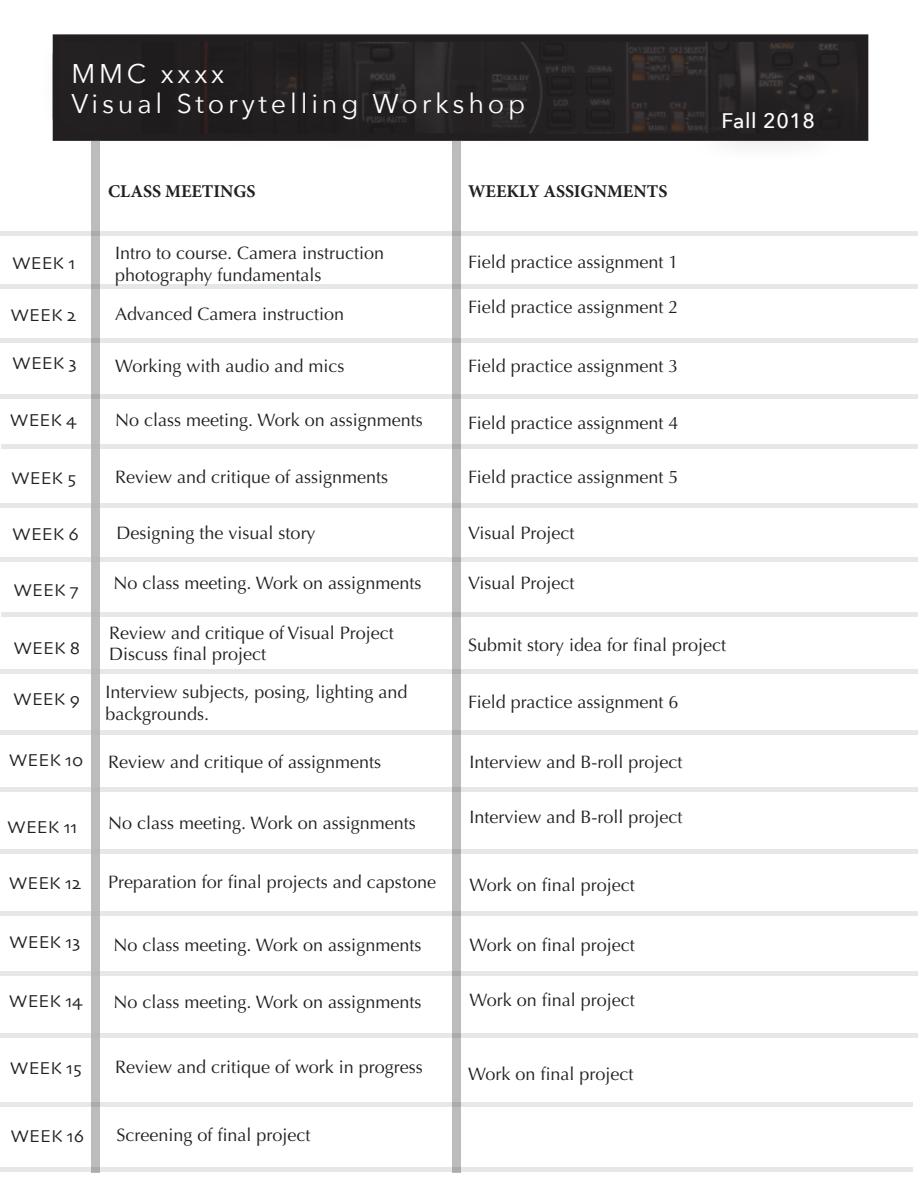
<style>
.page{position:relative;width:918px;height:1188px;background:#fff}
.page>*{position:absolute;margin:0;border:0;box-sizing:border-box;transform-origin:0 0}
.t1{font:27px "Avenir Next";letter-spacing:.14em;color:#fff}
.t2{font:500 21px "Avenir Next";letter-spacing:.03em;color:#fff}
.t3{font:18px/21.6px "Optima";color:#231f20}
.t4{font:18px "Skia Regular 1 1";color:#231f20}
.t5{font:700 18px "Minion Pro";color:#231f20}
</style>
<div class="page">
<hr style="left:0;top:1103px;width:913px;height:4px;background:#e6e7e8">
<div style="left:0;top:1167px;width:913px;height:5px;background:#e6e7e8"></div>
<div style="left:0;top:231px;width:918px;height:5px;background:#e6e7e8"></div>
<hr style="left:0;top:339px;width:918px;height:4px;background:#e6e7e8">
<hr style="left:0;top:284px;width:918px;height:4px;background:#e6e7e8">
<div style="left:0;top:394px;width:918px;height:5px;background:#e6e7e8"></div>
<div style="left:91px;top:141px;width:9px;height:1031px;background:#bdbcbc"></div>
<svg style="left:53px;top:38px;width:812px;height:98px;background:#2a2627"></svg>
<div style="left:53px;top:34px;width:815px;height:107px;border:8px solid #231f20"></div>
<div style="left:38px;top:29px;width:520px;height:124px;background:#231f20;opacity:.59"></div>
<div style="left:688px;top:77px;width:160px;height:87px;background:#231f20;opacity:.59"></div>
<div style="left:2px;top:444px;width:916px;height:5px;background:#e6e7e8"></div>
<div style="left:0;top:503px;width:918px;height:5px;background:#e6e7e8"></div>
<hr style="left:0;top:557px;width:918px;height:4px;background:#e6e7e8">
<div style="left:2px;top:612px;width:916px;height:5px;background:#e6e7e8"></div>
<hr style="left:0;top:670px;width:918px;height:4px;background:#e6e7e8">
<hr style="left:0;top:730px;width:918px;height:4px;background:#e6e7e8">
<div style="left:0;top:787px;width:918px;height:5px;background:#e6e7e8"></div>
<div style="left:0;top:849px;width:918px;height:5px;background:#e6e7e8"></div>
<hr style="left:0;top:912px;width:918px;height:4px;background:#e6e7e8">
<hr style="left:0;top:971px;width:918px;height:4px;background:#e6e7e8">
<div style="left:0;top:1033px;width:918px;height:5px;background:#e6e7e8"></div>
<svg style="left:452px;top:141px;width:9px;height:1031px;background:#bbbaba"></svg>
<p class="t1" style="left:72px;top:51px;width:154px">MMC xxxx</p>
<p class="t1" style="left:72px;top:81px;width:455px">Visual Storytelling Workshop</p>
<p class="t4" style="left:12px;top:253px;width:65px">WEEK 1</p>
<p class="t4" style="left:10px;top:305px;width:67px">WEEK 2</p>
<p class="t4" style="left:12px;top:353px;width:66px">WEEK 3</p>
<p class="t4" style="left:10px;top:410px;width:68px">WEEK 4</p>
<p class="t4" style="left:11px;top:467px;width:67px">WEEK 5</p>
<p class="t4" style="left:12px;top:523px;width:68px">WEEK 6</p>
<p class="t4" style="left:13px;top:580px;width:67px">WEEK 7</p>
<p class="t5" style="left:108px;top:179px;width:149px">CLASS MEETINGS</p>
<p class="t5" style="left:468px;top:179px;width:201px">WEEKLY ASSIGNMENTS</p>
<p class="t3" style="left:115px;top:242px;width:270px">Intro to course. Camera instruction</p>
<p class="t3" style="left:115px;top:264px;width:208px">photography fundamentals</p>
<p class="t3" style="left:115px;top:304px;width:230px">Advanced Camera instruction</p>
<p class="t3" style="left:115px;top:355px;width:231px">Working with audio and mics</p>
<p class="t3" style="left:115px;top:409px;width:309px">No class meeting. Work on assignments</p>
<p class="t3" style="left:115px;top:466px;width:275px">Review and critique of assignments</p>
<p class="t3" style="left:117px;top:523px;width:201px">Designing the visual story</p>
<p class="t3" style="left:114px;top:572px;width:309px">No class meeting. Work on assignments</p>
<p class="t3" style="left:468px;top:252px;width:212px">Field practice assignment 1</p>
<p class="t3" style="left:468px;top:296px;width:212px">Field practice assignment 2</p>
<p class="t3" style="left:468px;top:355px;width:212px">Field practice assignment 3</p>
<p class="t3" style="left:468px;top:412px;width:212px">Field practice assignment 4</p>
<p class="t3" style="left:468px;top:466px;width:212px">Field practice assignment 5</p>
<p class="t3" style="left:468px;top:523px;width:108px">Visual Project</p>
<p class="t3" style="left:468px;top:572px;width:108px">Visual Project</p>
<p class="t2" style="left:722px;top:103px;width:95px">Fall 2018</p>
<p class="t4" style="left:13px;top:637px;width:68px">WEEK 8</p>
<p class="t3" style="left:109px;top:622px;width:286px">Review and critique of Visual Project</p>
<p class="t3" style="left:109px;top:644px;width:159px">Discuss final project</p>
<p class="t3" style="left:468px;top:634px;width:260px">Submit story idea for final project</p>
<p class="t4" style="left:13px;top:689px;width:68px">WEEK 9</p>
<p class="t4" style="left:9px;top:749px;width:76px">WEEK 10</p>
<p class="t4" style="left:7px;top:816px;width:72px">WEEK 11</p>
<p class="t3" style="left:105px;top:681px;width:304px">Interview subjects, posing, lighting and backgrounds.</p>
<p class="t3" style="left:108px;top:751px;width:275px">Review and critique of assignments</p>
<p class="t3" style="left:108px;top:813px;width:309px">No class meeting. Work on assignments</p>
<p class="t3" style="left:468px;top:691px;width:212px">Field practice assignment 6</p>
<p class="t3" style="left:470px;top:751px;width:215px">Interview and B-roll project</p>
<p class="t3" style="left:470px;top:806px;width:215px">Interview and B-roll project</p>
<p class="t4" style="left:9px;top:872px;width:74px">WEEK 12</p>
<p class="t3" style="left:108px;top:872px;width:329px">Preparation for final projects and capstone</p>
<p class="t3" style="left:470px;top:875px;width:167px">Work on final project</p>
<p class="t4" style="left:9px;top:932px;width:73px">WEEK 13</p>
<p class="t4" style="left:9px;top:990px;width:75px">WEEK 14</p>
<p class="t3" style="left:114px;top:934px;width:309px">No class meeting. Work on assignments</p>
<p class="t3" style="left:114px;top:991px;width:309px">No class meeting. Work on assignments</p>
<p class="t3" style="left:470px;top:934px;width:167px">Work on final project</p>
<p class="t3" style="left:470px;top:990px;width:167px">Work on final project</p>
<p class="t4" style="left:10px;top:1057px;width:73px">WEEK 15</p>
<p class="t3" style="left:115px;top:1057px;width:309px">Review and critique of work in progress</p>
<p class="t3" style="left:468px;top:1063px;width:167px">Work on final project</p>
<p class="t4" style="left:11px;top:1125px;width:75px">WEEK 16</p>
<p class="t3" style="left:117px;top:1125px;width:196px">Screening of final project</p>
</div>
